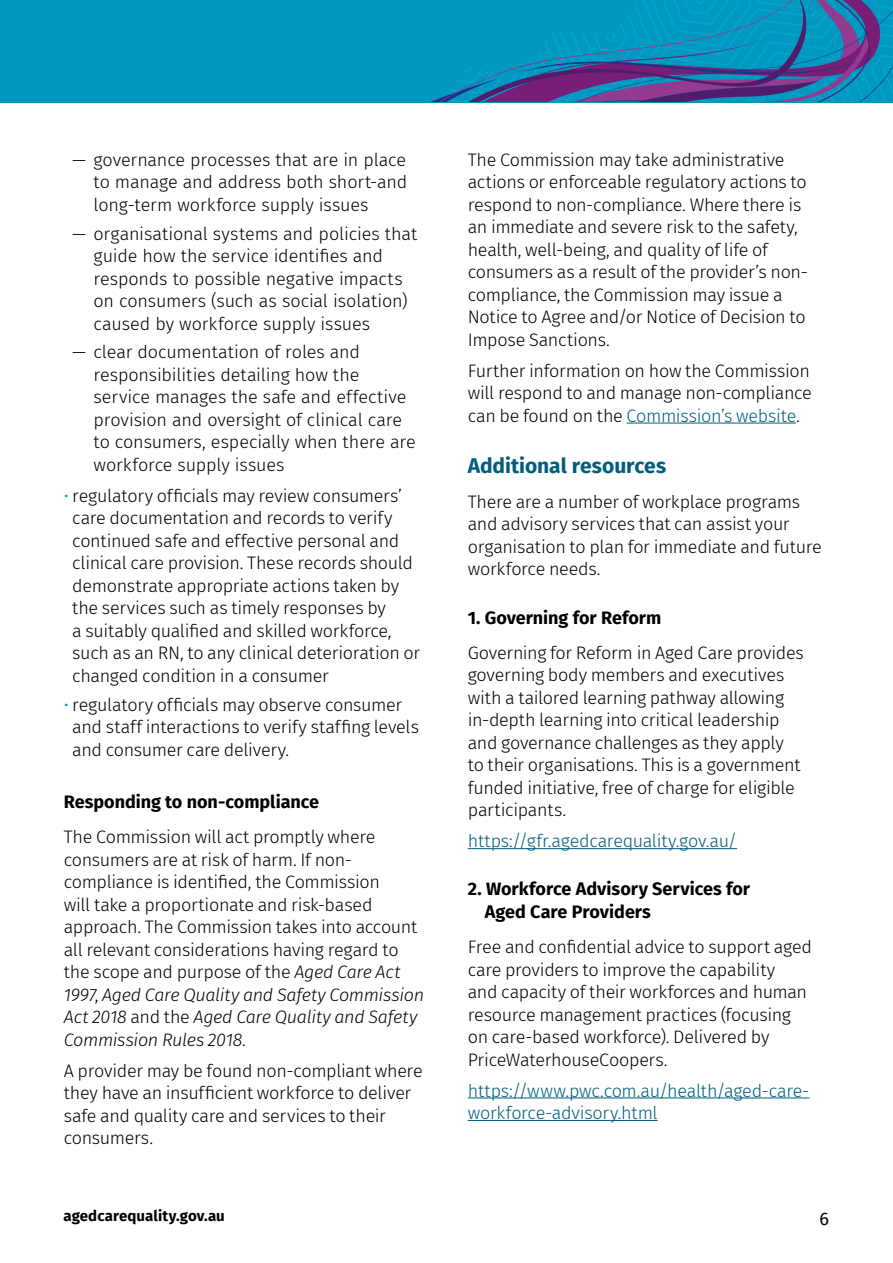
<style>
.page{position:relative;width:893px;height:1263px;background:#fff}
.page>*{position:absolute;margin:0;border:0;box-sizing:border-box;transform-origin:0 0}
.t1{font:700 21px "Fira Sans";letter-spacing:-.005em;color:#005e7d}
.Body_text{font:300 18px/22.5px "Fira Sans";letter-spacing:-.015em;color:#000}
.bullets{font:300 18px/22.5px "Fira Sans";letter-spacing:-.02em;color:#000}
.Bullet_last{font:300 18px/22.5px "Fira Sans";letter-spacing:-.015em;color:#000}
.Body_text-2{font:300 18px/22.5px "Fira Sans";letter-spacing:-.015em;color:#005e7d}
.t2{font:700 18px/22.5px "Fira Sans";color:#000}
.t3{font:18px "Fira Sans";color:#000}
.t4{font:700 15px "Fira Sans";letter-spacing:.005em;color:#000}
.s1{color:#0098be}
.s2{font-style:italic}
.s3{color:#005e7d}
</style>
<div class="page">
<div style="left:0;top:0;width:893px;height:102px;background:#0098be"></div>
<svg style="left:431px;top:0;width:462px;height:102px"></svg>
<hr style="left:626px;top:423px;width:170px;height:1px;background:#005e7d">
<hr style="left:468px;top:848px;width:269px;height:1px;background:#005e7d">
<hr style="left:468px;top:1097px;width:341px;height:1px;background:#005e7d">
<hr style="left:468px;top:1120px;width:190px;height:1px;background:#005e7d">
<p class="Body_text" style="left:94px;top:148px;width:315px;text-align:justify;text-indent:-21px">— governance processes that are in place to manage and address both short-and long-term workforce supply issues</p>
<p class="Body_text" style="left:94px;top:222px;width:325px;text-indent:-21px">— organisational systems and policies that guide how the service identifies and responds to possible negative impacts on consumers (such as social isolation) caused by workforce supply issues</p>
<p class="Body_text" style="left:94px;top:341px;width:324px;text-indent:-21px">— clear documentation of roles and responsibilities detailing how the service manages the safe and effective provision and oversight of clinical care to consumers, especially when there are workforce supply issues</p>
<p class="bullets" style="left:72px;top:484px;width:349px;text-indent:-9px"><span class="s1">•</span> regulatory officials may review consumers’ care documentation and records to verify continued safe and effective personal and clinical care provision. These records should demonstrate appropriate actions taken by the services such as timely responses by<br>a suitably qualified and skilled workforce, such as an RN, to any clinical deterioration or changed condition in a consumer</p>
<p class="Bullet_last" style="left:72px;top:693px;width:348px;text-indent:-9px"><span class="s1">•</span> regulatory officials may observe consumer and staff interactions to verify staffing levels and consumer care delivery.</p>
<h4 class="t2" style="left:64px;top:789px;width:257px">Responding to non-compliance</h4>
<p class="Body_text" style="left:64px;top:826px;width:362px">The Commission will act promptly where consumers are at risk of harm. If non&shy;compliance is identified, the Commission<br>will take a proportionate and risk-based approach. The Commission takes into account all relevant considerations having regard to the scope and purpose of the <span class="s2">Aged Care Act 1997</span>, <span class="s2">Aged Care Quality and Safety Commission Act 2018</span> and the <span class="s2">Aged Care Quality and Safety Commission Rules 2018</span>.</p>
<p class="Body_text" style="left:64px;top:1059px;width:360px">A provider may be found non-compliant where they have an insufficient workforce to deliver safe and quality care and services to their consumers.</p>
<p class="Body_text" style="left:468px;top:148px;width:342px">The Commission may take administrative actions or enforceable regulatory actions to respond to non-compliance. Where there is an immediate and severe risk to the safety, health, well-being, and quality of life of consumers as a result of the provider’s non&shy;compliance, the Commission may issue a Notice to Agree and/or Notice of Decision to Impose Sanctions.</p>
<p class="Body_text" style="left:468px;top:359px;width:346px;text-align:justify">Further information on how the Commission will respond to and manage non-compliance can be found on the <span class="s3">Commission’s website</span>.</p>
<h3 class="t1" style="left:468px;top:448px;width:200px">Additional resources</h3>
<p class="Body_text" style="left:468px;top:490px;width:356px">There are a number of workplace programs and advisory services that can assist your organisation to plan for immediate and future workforce needs.</p>
<h4 class="t2" style="left:468px;top:605px;width:195px">1. Governing for Reform</h4>
<p class="Body_text" style="left:468px;top:641px;width:338px">Governing for Reform in Aged Care provides governing body members and executives with a tailored learning pathway allowing in-depth learning into critical leadership and governance challenges as they apply to their organisations. This is a government funded initiative, free of charge for eligible participants.</p>
<p class="Body_text-2" style="left:468px;top:830px;width:271px">https://gfr.agedcarequality.gov.au/</p>
<h4 class="t2" style="left:485px;top:876px;width:267px;text-indent:-17px">2. Workforce Advisory Services for<br>Aged Care Providers</h4>
<p class="Body_text" style="left:468px;top:935px;width:346px">Free and confidential advice to support aged care providers to improve the capability<br>and capacity of their workforces and human resource management practices (focusing on care-based workforce). Delivered by PriceWaterhouseCoopers.</p>
<p class="Body_text-2" style="left:468px;top:1079px;width:343px">https://www.pwc.com.au/health/aged-care&shy;workforce-advisory.html</p>
<p class="t4" style="left:63px;top:1203px;width:163px">agedcarequality.gov.au</p>
<p class="t3" style="left:819px;top:1205px;width:11px">6</p>
</div>
